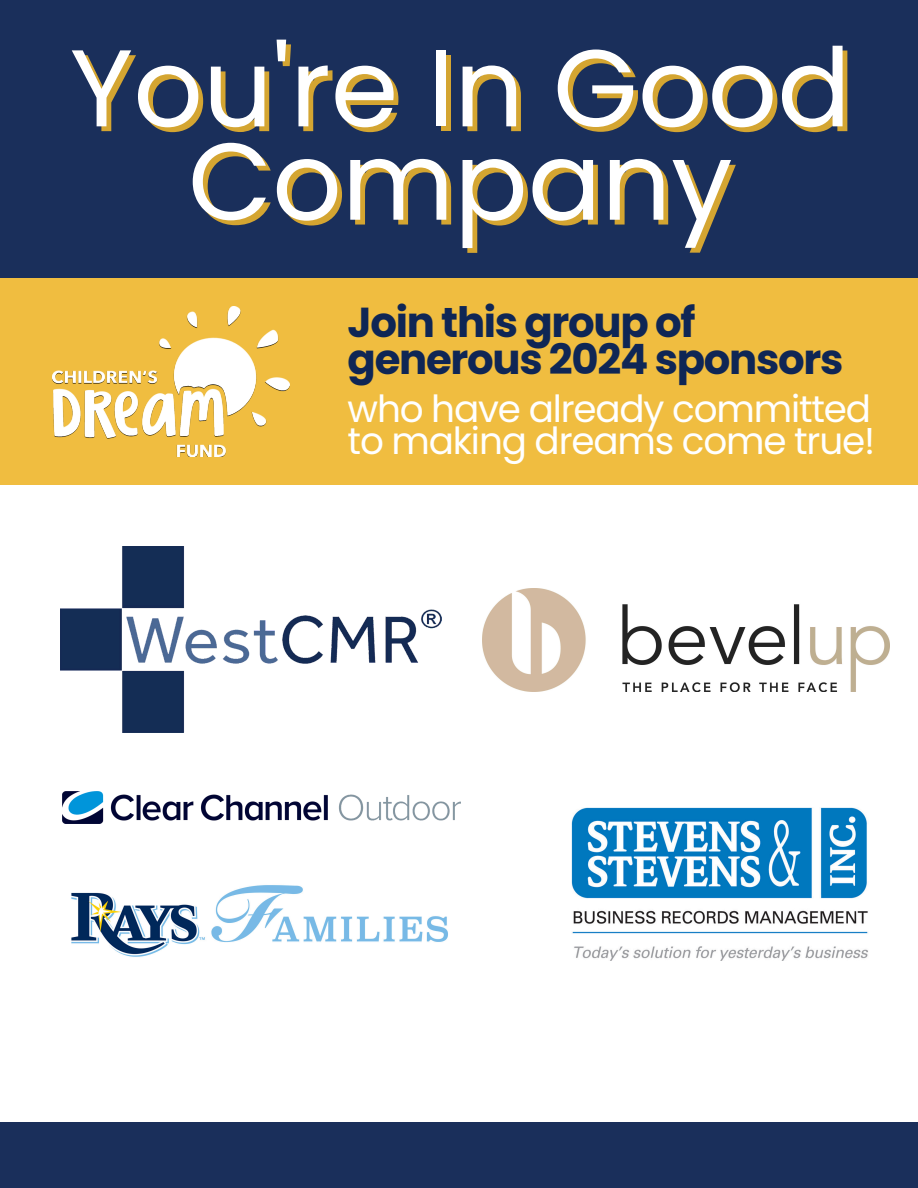
<style>
.page{position:relative;width:918px;height:1188px;background:#1a2f5b}
.page>*{position:absolute;margin:0;border:0;box-sizing:border-box;transform-origin:0 0}
.t1{font:109.05px "Poppins";color:#fff}
.t2{font:700 41.85px/37.2px "Poppins";letter-spacing:-.03em;color:#0f2655}
.t3{font:37.35px "Poppins";letter-spacing:-.03em;color:#fff}
</style>
<div class="page">
<div style="left:0;top:299px;width:918px;height:823px;background:#fff"></div>
<div style="left:0;top:278px;width:918px;height:207px;background:#f0bd40"></div>
<img style="left:52px;top:306px;width:238px;height:151px">
<img style="left:61px;top:547px;width:381px;height:186px">
<img style="left:571px;top:808px;width:297px;height:153px">
<img style="left:62px;top:791px;width:399px;height:33px">
<img style="left:482px;top:588px;width:408px;height:104px">
<img style="left:71px;top:885px;width:377px;height:72px">
<p class="t1" style="left:70px;top:12px;width:783px">You're In Good</p>
<p class="t1" style="left:188px;top:105px;width:546px">Company</p>
<p class="t2" style="left:348px;top:304px;width:497px">Join this group of generous 2024 sponsors</p>
<p class="t3" style="left:348px;top:382px;width:525px">who have already committed</p>
<p class="t3" style="left:348px;top:415px;width:529px">to making dreams come true!</p>
</div>
